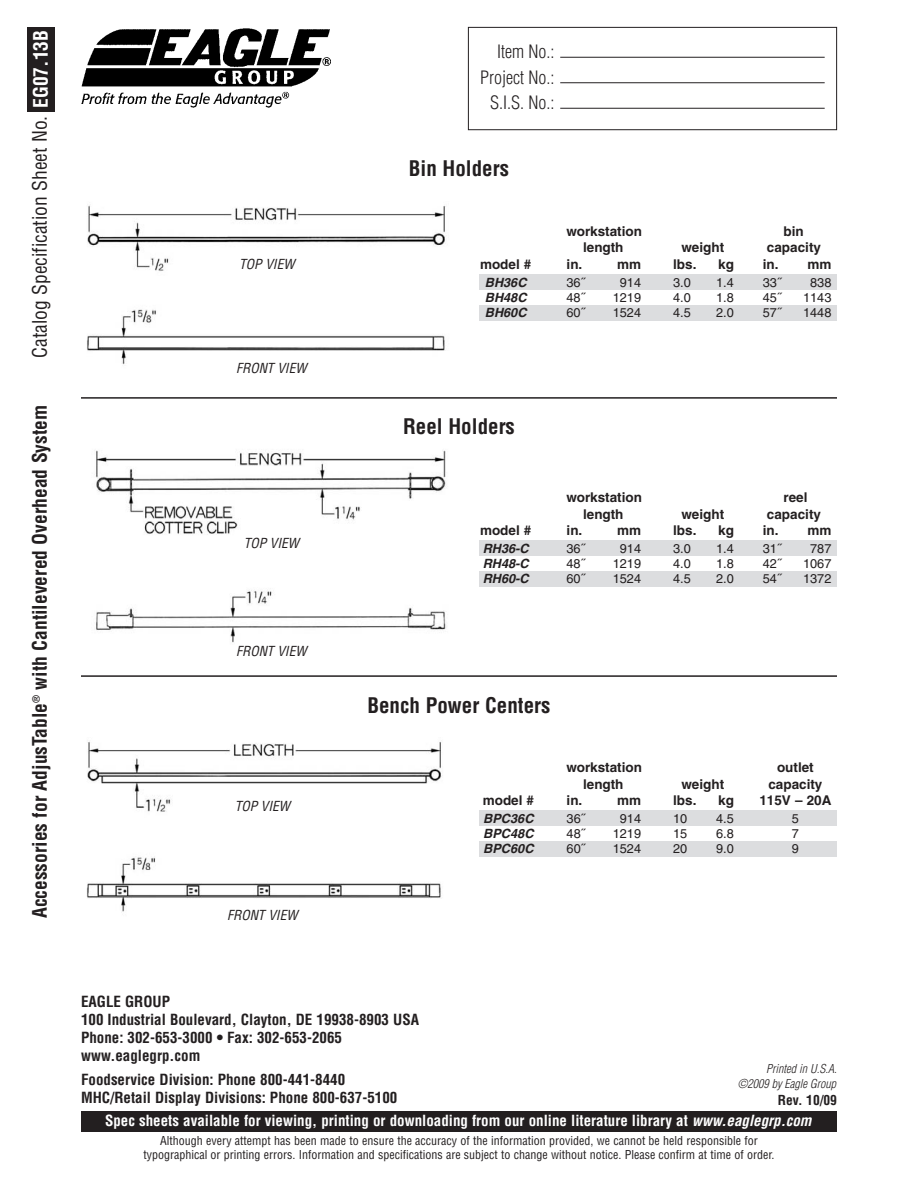
<style>
.page{position:relative;width:918px;height:1188px;background:#fff}
.page>*{position:absolute;margin:0;border:0;box-sizing:border-box;transform-origin:0 0}
.t1{font:700 condensed 21px "Helvetica";color:#231f20}
.t2{font:700 condensed 19.5px "Helvetica";color:#231f20}
.t3{font:condensed 19.5px "Helvetica";color:#231f20}
.t4{font:300 condensed 18px/25.5px "Helvetica";color:#231f20;text-align:right}
.t5{font:700 condensed 15px/18px "Helvetica";color:#231f20}
.t6{font:700 condensed 15px "Helvetica";color:#fff}
.t7{font:700 13.5px "Helvetica";color:#231f20}
.t8{font:italic condensed 13.5px "Helvetica";color:#231f20}
.t9{font:700 condensed 13.5px "Helvetica";color:#231f20}
.t10{font:12.75px "Helvetica";color:#231f20}
.t11{font:italic 700 12.75px "Helvetica";color:#231f20}
.t12{font:condensed 12px/13.5px "Helvetica";color:#231f20;text-align:center}
.t13{font:italic 300 condensed 12px "Helvetica";color:#231f20}
.s1{font-weight:700;color:#fff}
.s2{font-style:italic}
</style>
<div class="page">
<img style="left:96px;top:450px;width:351px;height:193px">
<div style="left:480px;top:305px;width:357px;height:16px;background:#dcdddf"></div>
<img style="left:87px;top:205px;width:359px;height:160px">
<div style="left:81px;top:1111px;width:756px;height:21px;background:#231f20"></div>
<img style="left:81px;top:28px;width:250px;height:79px">
<div style="left:27px;top:27px;width:28px;height:84px;background:#231f20"></div>
<div style="left:468px;top:27px;width:369px;height:103px;border:1px solid #231f20"></div>
<hr style="left:560px;top:82px;width:265px;height:1px;background:#231f20">
<hr style="left:560px;top:57px;width:265px;height:1px;background:#231f20">
<hr style="left:560px;top:108px;width:265px;height:1px;background:#231f20">
<img style="left:87px;top:741px;width:355px;height:171px">
<div style="left:480px;top:275px;width:357px;height:15px;background:#dcdddf"></div>
<div style="left:480px;top:571px;width:357px;height:16px;background:#dcdddf"></div>
<div style="left:480px;top:541px;width:357px;height:15px;background:#dcdddf"></div>
<div style="left:480px;top:841px;width:357px;height:16px;background:#dcdddf"></div>
<div style="left:480px;top:811px;width:357px;height:15px;background:#dcdddf"></div>
<hr style="left:81px;top:397px;width:756px;height:2px;background:#231f20">
<hr style="left:81px;top:675px;width:756px;height:2px;background:#231f20">
<h2 class="t3" style="left:29px;top:358px;width:329px;rotate:-90deg">Catalog Specification Sheet No. <span class="s1">EG07.13B</span></h2>
<h2 class="t2" style="left:29px;top:918px;width:515px;rotate:-90deg">Accessories for AdjusTable<sup>®</sup> with Cantilevered Overhead System</h2>
<p class="t8" style="left:239px;top:256px;width:57px">TOP VIEW</p>
<p class="t8" style="left:236px;top:360px;width:72px">FRONT VIEW</p>
<p class="t8" style="left:244px;top:535px;width:57px">TOP VIEW</p>
<p class="t8" style="left:236px;top:643px;width:72px">FRONT VIEW</p>
<p class="t8" style="left:235px;top:798px;width:57px">TOP VIEW</p>
<p class="t8" style="left:227px;top:908px;width:72px">FRONT VIEW</p>
<h3 class="t4" style="left:480px;top:39px;width:76px">Item No.:<br>Project No.:<br>S.I.S. No.:</h3>
<h1 class="t1" style="left:409px;top:157px;width:102px">Bin Holders</h1>
<p class="t7" style="left:567px;top:227px;width:77px">workstation</p>
<p class="t7" style="left:783px;top:227px;width:22px">bin</p>
<p class="t7" style="left:583px;top:243px;width:42px">length</p>
<p class="t7" style="left:681px;top:243px;width:44px">weight</p>
<p class="t7" style="left:767px;top:243px;width:56px">capacity</p>
<p class="t7" style="left:480px;top:259px;width:53px">model #</p>
<p class="t7" style="left:567px;top:259px;width:17px">in.</p>
<p class="t7" style="left:617px;top:259px;width:26px">mm</p>
<p class="t7" style="left:673px;top:259px;width:25px">lbs.</p>
<p class="t7" style="left:718px;top:259px;width:17px">kg</p>
<p class="t7" style="left:763px;top:259px;width:70px">in. mm</p>
<p class="t11" style="left:485px;top:277px;width:43px">BH36C</p>
<p class="t10" style="left:567px;top:277px;width:20px">36˝</p>
<p class="t10" style="left:620px;top:277px;width:23px">914</p>
<p class="t10" style="left:673px;top:277px;width:19px">3.0</p>
<p class="t10" style="left:716px;top:277px;width:19px">1.4</p>
<p class="t10" style="left:763px;top:277px;width:20px">33˝</p>
<p class="t10" style="left:810px;top:277px;width:23px">838</p>
<p class="t11" style="left:485px;top:293px;width:43px">BH48C</p>
<p class="t10" style="left:567px;top:293px;width:20px">48˝</p>
<p class="t10" style="left:613px;top:293px;width:30px">1219</p>
<p class="t10" style="left:673px;top:293px;width:19px">4.0</p>
<p class="t10" style="left:716px;top:293px;width:19px">1.8</p>
<p class="t10" style="left:763px;top:293px;width:20px">45˝</p>
<p class="t10" style="left:803px;top:293px;width:30px">1143</p>
<p class="t11" style="left:485px;top:308px;width:43px">BH60C</p>
<p class="t10" style="left:567px;top:308px;width:20px">60˝</p>
<p class="t10" style="left:613px;top:308px;width:30px">1524</p>
<p class="t10" style="left:673px;top:308px;width:19px">4.5</p>
<p class="t10" style="left:716px;top:308px;width:19px">2.0</p>
<p class="t10" style="left:763px;top:308px;width:20px">57˝</p>
<p class="t10" style="left:803px;top:308px;width:30px">1448</p>
<h1 class="t1" style="left:403px;top:415px;width:113px">Reel Holders</h1>
<p class="t7" style="left:567px;top:493px;width:77px">workstation</p>
<p class="t7" style="left:783px;top:493px;width:26px">reel</p>
<p class="t7" style="left:583px;top:509px;width:42px">length</p>
<p class="t7" style="left:681px;top:509px;width:44px">weight</p>
<p class="t7" style="left:767px;top:509px;width:56px">capacity</p>
<p class="t7" style="left:480px;top:525px;width:53px">model #</p>
<p class="t7" style="left:567px;top:525px;width:17px">in.</p>
<p class="t7" style="left:617px;top:525px;width:26px">mm</p>
<p class="t7" style="left:673px;top:525px;width:25px">lbs.</p>
<p class="t7" style="left:718px;top:525px;width:17px">kg</p>
<p class="t7" style="left:763px;top:525px;width:70px">in. mm</p>
<p class="t11" style="left:483px;top:544px;width:48px">RH36-C</p>
<p class="t10" style="left:567px;top:544px;width:20px">36˝</p>
<p class="t10" style="left:620px;top:544px;width:23px">914</p>
<p class="t10" style="left:673px;top:544px;width:19px">3.0</p>
<p class="t10" style="left:716px;top:544px;width:19px">1.4</p>
<p class="t10" style="left:763px;top:544px;width:20px">31˝</p>
<p class="t10" style="left:810px;top:544px;width:23px">787</p>
<p class="t11" style="left:483px;top:559px;width:48px">RH48-C</p>
<p class="t10" style="left:567px;top:559px;width:20px">48˝</p>
<p class="t10" style="left:613px;top:559px;width:30px">1219</p>
<p class="t10" style="left:673px;top:559px;width:19px">4.0</p>
<p class="t10" style="left:716px;top:559px;width:19px">1.8</p>
<p class="t10" style="left:763px;top:559px;width:20px">42˝</p>
<p class="t10" style="left:803px;top:559px;width:30px">1067</p>
<p class="t11" style="left:483px;top:574px;width:48px">RH60-C</p>
<p class="t10" style="left:567px;top:574px;width:20px">60˝</p>
<p class="t10" style="left:613px;top:574px;width:30px">1524</p>
<p class="t10" style="left:673px;top:574px;width:19px">4.5</p>
<p class="t10" style="left:716px;top:574px;width:19px">2.0</p>
<p class="t10" style="left:763px;top:574px;width:20px">54˝</p>
<p class="t10" style="left:803px;top:574px;width:30px">1372</p>
<h1 class="t1" style="left:367px;top:693px;width:185px">Bench Power Centers</h1>
<p class="t7" style="left:567px;top:763px;width:77px">workstation</p>
<p class="t7" style="left:777px;top:763px;width:38px">outlet</p>
<p class="t7" style="left:583px;top:779px;width:42px">length</p>
<p class="t7" style="left:681px;top:779px;width:44px">weight</p>
<p class="t7" style="left:768px;top:779px;width:56px">capacity</p>
<p class="t7" style="left:483px;top:795px;width:53px">model #</p>
<p class="t7" style="left:567px;top:795px;width:17px">in.</p>
<p class="t7" style="left:617px;top:795px;width:26px">mm</p>
<p class="t7" style="left:673px;top:795px;width:25px">lbs.</p>
<p class="t7" style="left:718px;top:795px;width:17px">kg</p>
<p class="t7" style="left:759px;top:795px;width:74px">115V – 20A</p>
<p class="t11" style="left:483px;top:814px;width:52px">BPC36C</p>
<p class="t10" style="left:567px;top:814px;width:20px">36˝</p>
<p class="t10" style="left:620px;top:814px;width:23px">914</p>
<p class="t10" style="left:673px;top:814px;width:16px">10</p>
<p class="t10" style="left:716px;top:814px;width:19px">4.5</p>
<p class="t10" style="left:792px;top:814px;width:9px">5</p>
<p class="t11" style="left:483px;top:829px;width:52px">BPC48C</p>
<p class="t10" style="left:567px;top:829px;width:20px">48˝</p>
<p class="t10" style="left:613px;top:829px;width:30px">1219</p>
<p class="t10" style="left:673px;top:829px;width:16px">15</p>
<p class="t10" style="left:716px;top:829px;width:19px">6.8</p>
<p class="t10" style="left:792px;top:829px;width:9px">7</p>
<p class="t11" style="left:483px;top:844px;width:52px">BPC60C</p>
<p class="t10" style="left:567px;top:844px;width:20px">60˝</p>
<p class="t10" style="left:613px;top:844px;width:30px">1524</p>
<p class="t10" style="left:673px;top:844px;width:16px">20</p>
<p class="t10" style="left:716px;top:844px;width:19px">9.0</p>
<p class="t10" style="left:792px;top:844px;width:9px">9</p>
<p class="t5" style="left:81px;top:993px;width:340px">EAGLE GROUP<br>100 Industrial Boulevard, Clayton, DE 19938-8903 USA<br>Phone: 302-653-3000 • Fax: 302-653-2065 www.eaglegrp.com</p>
<p class="t13" style="left:766px;top:1062px;width:72px">Printed in U.S.A.</p>
<p class="t5" style="left:81px;top:1071px;width:266px">Foodservice Division: Phone 800-441-8440</p>
<p class="t13" style="left:738px;top:1077px;width:100px">©2009 by Eagle Group</p>
<p class="t5" style="left:81px;top:1089px;width:318px">MHC/Retail Display Divisions: Phone 800-637-5100</p>
<p class="t9" style="left:778px;top:1092px;width:61px">Rev. 10/09</p>
<p class="t6" style="left:105px;top:1112px;width:708px">Spec sheets available for viewing, printing or downloading from our online literature library at <span class="s2">www.eaglegrp.com</span></p>
<p class="t12" style="left:143px;top:1134px;width:633px">Although every attempt has been made to ensure the accuracy of the information provided, we cannot be held responsible for typographical or printing errors. Information and specifications are subject to change without notice. Please confirm at time of order.</p>
</div>
